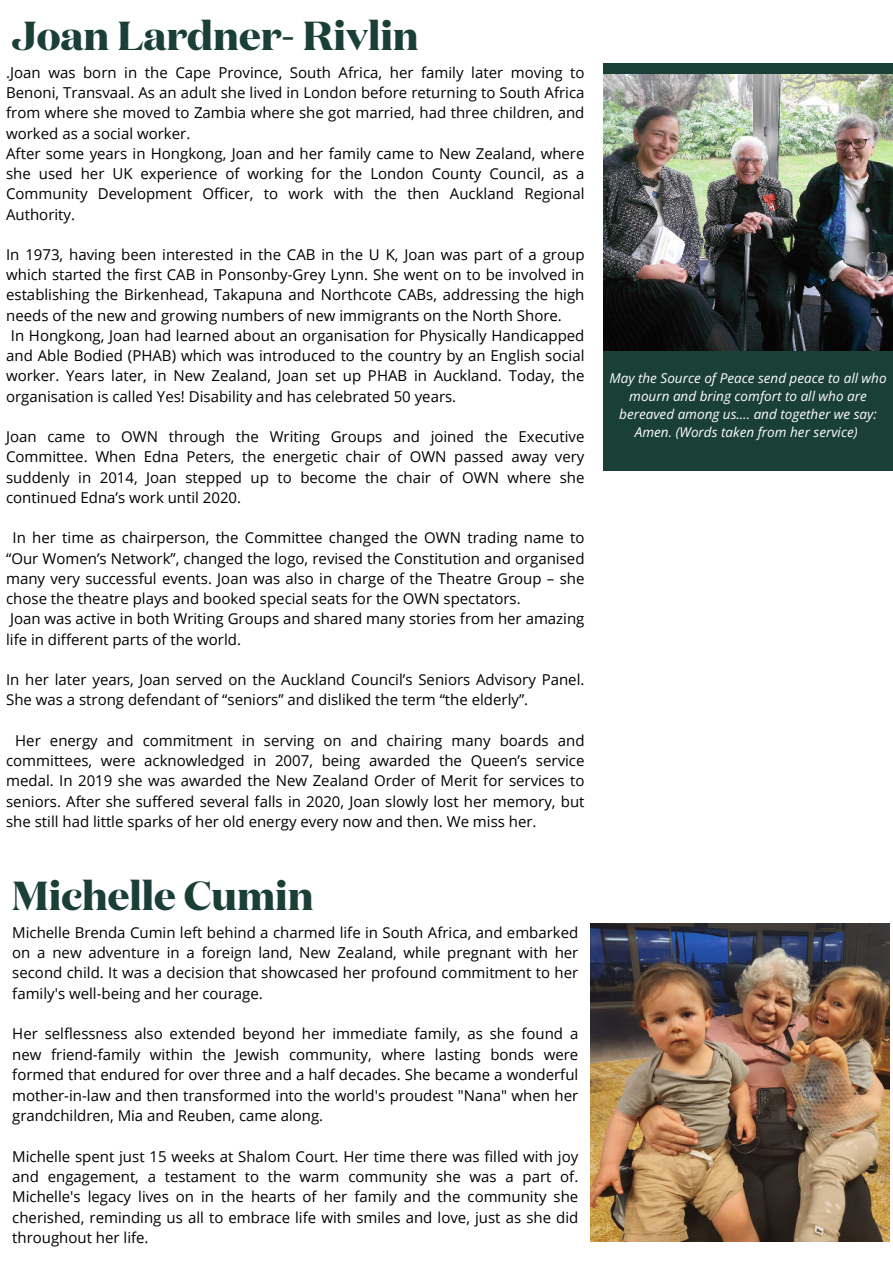
<style>
.page{position:relative;width:893px;height:1264px;background:#fff}
.page>*{position:absolute;margin:0;border:0;box-sizing:border-box;transform-origin:0 0}
.t1{font:700 40.5px "Domaine Disp";color:#1a3f36}
.t2{font:15px/20.2px "Open Sans";color:#000;text-align:justify}
.t3{font:italic 13.5px/18px "Open Sans";color:#fff;text-align:center}
</style>
<div class="page">
<div style="left:603px;top:64px;width:289px;height:406px;background:#1a3f36"></div>
<img style="left:603px;top:74px;width:289px;height:277px">
<img style="left:590px;top:923px;width:299px;height:318px">
<h1 class="t1" style="left:12px;top:9px;width:408px">Joan Lardner- Rivlin</h1>
<p class="t2" style="left:6px;top:62px;width:580px;text-align:left">.Joan was born in the Cape Province, South Africa, her family later moving to Benoni, Transvaal. As an adult she lived in London before returning to South Africa from where she moved to Zambia where she got married, had three children, and worked as a social worker.<br>After some years in Hongkong, Joan and her family came to New Zealand, where she used her UK experience of working for the London County Council, as a Community Development Officer, to work with the then Auckland Regional Authority.</p>
<p class="t2" style="left:6px;top:244px;width:580px">In 1973, having been interested in the CAB in the U K, Joan was part of a group</p>
<p class="t2" style="left:6px;top:264px;width:580px">which started the first CAB in Ponsonby-Grey Lynn. She went on to be involved in</p>
<p class="t2" style="left:6px;top:284px;width:580px">establishing the Birkenhead, Takapuna and Northcote CABs, addressing the high</p>
<p class="t2" style="left:6px;top:305px;width:557px">needs of the new and growing numbers of new immigrants on the North Shore.</p>
<p class="t2" style="left:11px;top:325px;width:575px">In Hongkong, Joan had learned about an organisation for Physically Handicapped</p>
<p class="t2" style="left:6px;top:345px;width:580px">and Able Bodied (PHAB) which was introduced to the country by an English social</p>
<p class="t2" style="left:6px;top:365px;width:580px">worker. Years later, in New Zealand, Joan set up PHAB in Auckland. Today, the</p>
<p class="t2" style="left:6px;top:386px;width:451px">organisation is called Yes! Disability and has celebrated 50 years.</p>
<p class="t2" style="left:6px;top:426px;width:580px">Joan came to OWN through the Writing Groups and joined the Executive Committee. When Edna Peters, the energetic chair of OWN passed away very suddenly in 2014, Joan stepped up to become the chair of OWN where she continued Edna’s work until 2020.</p>
<p class="t2" style="left:6px;top:527px;width:580px;text-align:left;text-indent:6px">In her time as chairperson, the Committee changed the OWN trading name to “Our Women’s Network”, changed the logo, revised the Constitution and organised many very successful events. Joan was also in charge of the Theatre Group – she chose the theatre plays and booked special seats for the OWN spectators.<br>Joan was active in both Writing Groups and shared many stories from her amazing life in different parts of the world.</p>
<p class="t2" style="left:6px;top:669px;width:580px">In her later years, Joan served on the Auckland Council’s Seniors Advisory Panel.<br>She was a strong defendant of “seniors” and disliked the term “the elderly”.</p>
<p class="t2" style="left:6px;top:730px;width:580px;text-indent:9px">Her energy and commitment in serving on and chairing many boards and committees, were acknowledged in 2007, being awarded the Queen’s service medal. In 2019 she was awarded the New Zealand Order of Merit for services to seniors. After she suffered several falls in 2020, Joan slowly lost her memory, but she still had little sparks of her old energy every now and then. We miss her.</p>
<h1 class="t1" style="left:12px;top:868px;width:303px">Michelle Cumin</h1>
<p class="t2" style="left:12px;top:921px;width:567px">Michelle Brenda Cumin left behind a charmed life in South Africa, and embarked on a new adventure in a foreign land, New Zealand, while pregnant with her second child. It was a decision that showcased her profound commitment to her family's well-being and her courage.</p>
<p class="t2" style="left:12px;top:1023px;width:567px">Her selflessness also extended beyond her immediate family, as she found a new friend-family within the Jewish community, where lasting bonds were formed that endured for over three and a half decades. She became a wonderful mother-in-law and then transformed into the world's proudest "Nana" when her grandchildren, Mia and Reuben, came along.</p>
<p class="t2" style="left:12px;top:1145px;width:567px">Michelle spent just 15 weeks at Shalom Court. Her time there was filled with joy and engagement, a testament to the warm community she was a part of.<br>Michelle's legacy lives on in the hearts of her family and the community she cherished, reminding us all to embrace life with smiles and love, just as she did throughout her life.</p>
<p class="t3" style="left:609px;top:369px;width:279px">May the Source of Peace send peace to all who mourn and bring comfort to all who are bereaved among us…. and together we say:<br>Amen. (Words taken from her service)</p>
</div>
